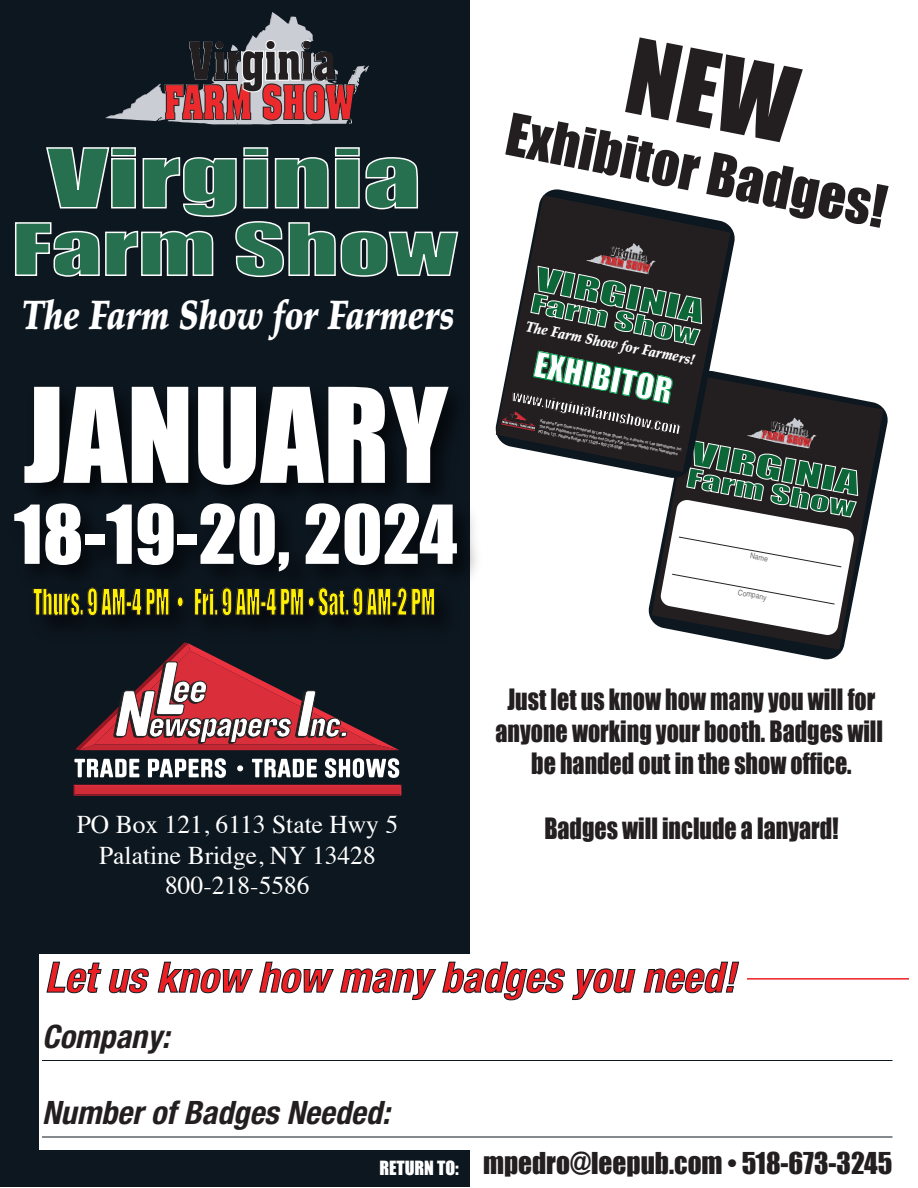
<style>
.page{position:relative;width:918px;height:1188px;background:#fff}
.page>*{position:absolute;margin:0;border:0;box-sizing:border-box;transform-origin:0 0}
.t1{font:121.5px "Impact";color:#fff}
.t2{font:75.6px "Impact";color:#26704f;scale:1.52 1}
.t3{font:75.15px "Impact";color:#fff}
.t4{font:66.15px "Impact";color:#26704f;scale:1.52 1}
.t5{font:54px "Impact";color:#231f20}
.t6{font:italic 700 condensed 42px "Helvetica Neue";color:#ee1f23}
.t7{font:italic 900 40.8px "Palatino";color:#fff;scale:.79 1}
.t8{font:33.6px "Impact";color:#fff101;scale:.6 1}
.t9{font:32.55px "Impact";color:#fff;scale:1.04 1}
.t10{font:italic 700 condensed 32.25px "Helvetica Neue";color:#231f20}
.t11{font:30.6px "Impact";color:#0c6638;scale:1.58 1}
.t12{font:27.75px "Impact";color:#231f20}
.t13{font:27px/32.4px "Impact";color:#231f20;text-align:center;scale:.89 1}
.t14{font:25.5px/30.6px "Times";color:#fff;text-align:center}
.t15{font:24.3px "Impact";color:#0c6638;scale:1.58 1}
.t16{font:italic 900 14.7px "Palatino";color:#fff;scale:.85 1}
.t17{font:14.4px "Impact";color:#fff;scale:1.04 1}
.t18{font:condensed 7.95px "Helvetica";color:#6c6d70;scale:1.04 1}
.t19{font:condensed 4.35px/5.2px "Helvetica";color:#fff;scale:.95 1}
.s1{font-size:18px;color:#fff}
</style>
<div class="page">
<svg style="left:777px;top:409px;width:111px;height:251px"></svg>
<svg style="left:710px;top:400px;width:174px;height:250px"></svg>
<div style="left:0;top:0;width:470px;height:1187px;background:#0d1720"></div>
<svg style="left:15px;top:147px;width:444px;height:131px"></svg>
<img style="left:27px;top:397px;width:450px;height:225px">
<svg style="left:74px;top:785px;width:327px;height:11px;background:#c42835"></svg>
<svg style="left:75px;top:642px;width:324px;height:108px"></svg>
<svg style="left:74px;top:759px;width:65px;height:18px"></svg>
<svg style="left:148px;top:758px;width:78px;height:20px"></svg>
<svg style="left:252px;top:759px;width:65px;height:18px"></svg>
<svg style="left:325px;top:758px;width:74px;height:20px"></svg>
<div style="left:237px;top:765px;width:6px;height:7px;background:#fff;border-radius:50%"></div>
<div style="left:39px;top:954px;width:842px;height:195px;background:#fff"></div>
<svg style="left:46px;top:961px;width:56px;height:33px"></svg>
<svg style="left:108px;top:968px;width:41px;height:26px"></svg>
<svg style="left:157px;top:961px;width:177px;height:33px"></svg>
<svg style="left:340px;top:961px;width:225px;height:40px"></svg>
<svg style="left:572px;top:968px;width:64px;height:32px"></svg>
<svg style="left:643px;top:961px;width:97px;height:33px"></svg>
<hr style="left:747px;top:978px;width:162px;height:2px;background:#ee1f23">
<hr style="left:42px;top:1060px;width:850px;height:1px;background:#0d1720">
<hr style="left:42px;top:1137px;width:850px;height:1px;background:#0d1720">
<svg style="left:496px;top:195px;width:235px;height:247px;fill:#231f20"></svg>
<svg style="left:501px;top:265px;width:362px;height:372px"></svg>
<img style="left:586px;top:245px;width:65px;height:29px">
<img style="left:105px;top:20px;width:248px;height:104px">
<h2 class="t2" style="left:48px;top:119px;width:247px">Virginia</h2>
<h3 class="t4" style="left:12px;top:198px;width:295px">Farm Show</h3>
<h3 class="t7" style="left:21px;top:291px;width:550px">The Farm Show for Farmers</h3>
<h1 class="t1" style="left:23px;top:341px;width:426px">JANUARY</h1>
<h3 class="t3" style="left:14px;top:476px;width:445px">18-19-20, 2024</h3>
<h3 class="t8" style="left:33px;top:576px;width:672px">Thurs. 9 AM-4 PM • Fri. 9 AM-4 PM • Sat. 9 AM-2 PM</h3>
<h3 class="t14" style="left:77px;top:807px;width:323px">PO Box 121, 6113 State Hwy 5<br>Palatine Bridge, NY 13428<br>800-218-5586</h3>
<h3 class="t5" style="left:515px;top:92px;width:387px;rotate:11deg">Exhibitor Badges!</h3>
<h3 class="t11" style="left:540px;top:255px;width:110px;rotate:11deg">VIRGINIA</h3>
<h3 class="t15" style="left:535px;top:285px;width:110px;rotate:11deg">Farm Show</h3>
<h3 class="t9" style="left:539px;top:339px;width:136px;rotate:11deg">EXHIBITOR</h3>
<p class="t19" style="left:541px;top:419px;width:154px;rotate:11deg">Keystone Farm Show is Produced by Lee Trade Shows, Inc. a division of Lee Newspapers, Inc.<br>The Proud Publishers of Country Folks and Country Folks Grower Weekly Farm Newspapers<br>PO Box 121, Palatine Bridge, NY 13428 •800-218-5586</p>
<h3 class="t16" style="left:527px;top:318px;width:204px;rotate:11deg">The Farm Show for Farmers!</h3>
<h3 class="t17" style="left:515px;top:385px;width:166px;rotate:11deg">www.virginiafarmshow.com</h3>
<h3 class="t11" style="left:695px;top:430px;width:110px;rotate:10deg">VIRGINIA</h3>
<h3 class="t15" style="left:690px;top:459px;width:110px;rotate:10deg">Farm Show</h3>
<h3 class="t18" style="left:751px;top:551px;width:19px;rotate:10deg">Name</h3>
<h3 class="t18" style="left:739px;top:588px;width:29px;rotate:10deg">Company</h3>
<h3 class="t13" style="left:496px;top:682px;width:437px">Just let us know how many you will for anyone working your booth. Badges will be handed out in the show office.</h3>
<h3 class="t13" style="left:544px;top:812px;width:332px">Badges will include a lanyard!</h3>
<h3 class="t6" style="left:45px;top:952px;width:692px">Let us know how many badges you need!</h3>
<h3 class="t10" style="left:42px;top:1017px;width:129px">Company:</h3>
<h3 class="t10" style="left:42px;top:1093px;width:349px">Number of Badges Needed:</h3>
<h3 class="t12" style="left:380px;top:1141px;width:514px"><span class="s1">RETURN TO:</span> mpedro@leepub.com • 518-673-3245</h3>
</div>
